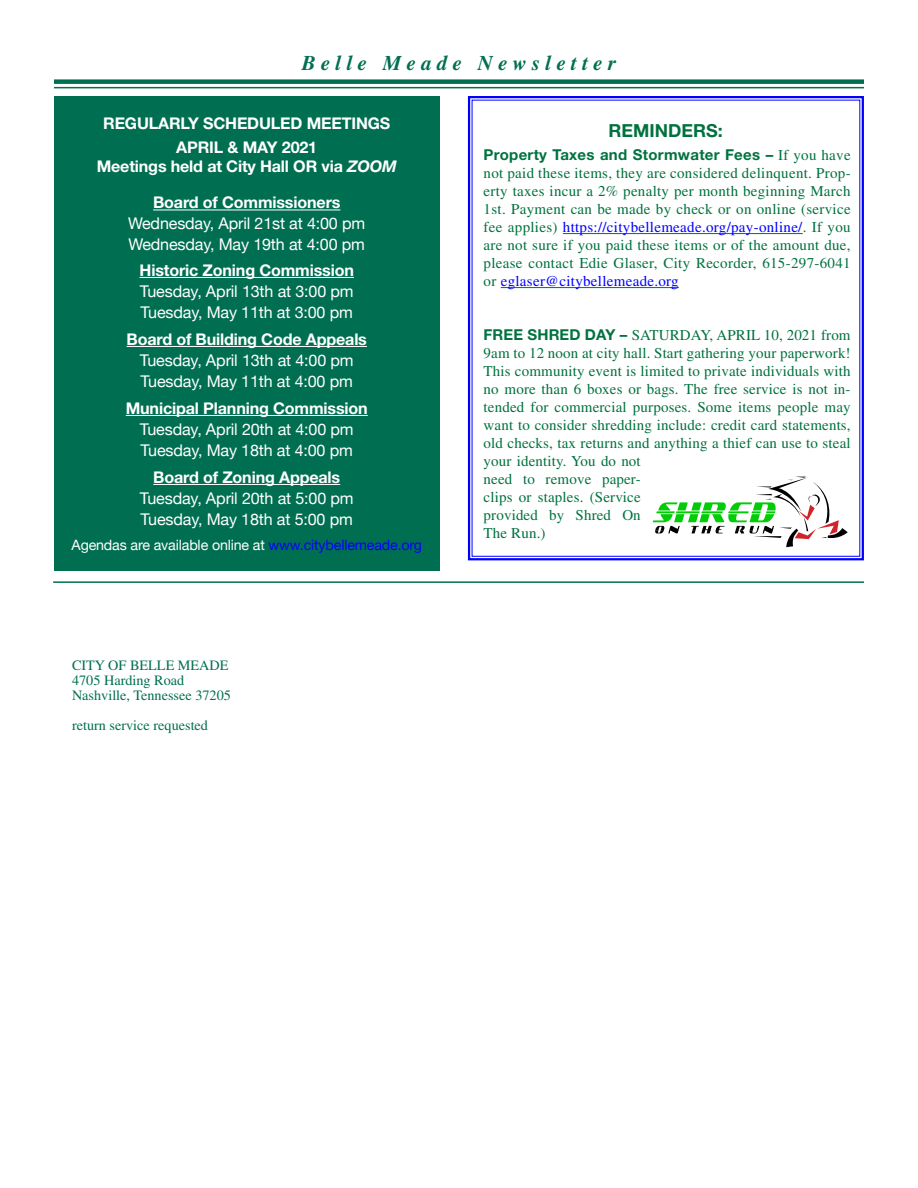
<style>
.page{position:relative;width:918px;height:1188px;background:#fff}
.page>*{position:absolute;margin:0;border:0;box-sizing:border-box;transform-origin:0 0}
.t1{font:italic 700 21px "Times";letter-spacing:.25em;color:#006f51}
.t2{font:700 18px "Helvetica Neue";color:#00723f}
.t3{font:16.2px/21px "Helvetica Neue";letter-spacing:-.01em;color:#fff}
.t4{font:700 16.2px/24px "Helvetica Neue";letter-spacing:-.01em;color:#fff;text-align:center}
.t5{font:15px/18px "Times";letter-spacing:.01em;color:#00723f;text-align:justify}
.t6{font:700 15px "Helvetica Neue";letter-spacing:.02em;color:#00723f}
.t7{font:14.25px/15px "Times";color:#006f51}
.t8{font:14.25px "Helvetica Neue";letter-spacing:-.01em;color:#fff}
.s1{font-style:italic}
.s2{color:#00f}
.s3{font-family:"Times";font-weight:400}
.s4{font-family:"Helvetica Neue";font-weight:700}
</style>
<div class="page">
<svg style="left:467px;top:96px;width:397px;height:465px"></svg>
<div style="left:54px;top:79px;width:810px;height:5px;background:#006f51"></div>
<hr style="left:54px;top:87px;width:810px;height:1px;background:#006f51">
<hr style="left:53px;top:581px;width:811px;height:2px;background:#006f51">
<div style="left:54px;top:96px;width:386px;height:475px;background:#006f51"></div>
<hr style="left:153px;top:210px;width:187px;height:1px;background:#fff">
<hr style="left:140px;top:277px;width:214px;height:1px;background:#fff">
<hr style="left:127px;top:346px;width:240px;height:1px;background:#fff">
<hr style="left:126px;top:415px;width:242px;height:1px;background:#fff">
<hr style="left:153px;top:484px;width:187px;height:1px;background:#fff">
<hr style="left:563px;top:233px;width:240px;height:1px;background:#006f51">
<hr style="left:501px;top:287px;width:178px;height:1px;background:#006f51">
<svg style="left:653px;top:477px;width:195px;height:70px"></svg>
<h1 class="t1" style="left:302px;top:51px;width:316px">Belle Meade Newsletter</h1>
<p class="t4" style="left:103px;top:111px;width:289px">REGULARLY SCHEDULED MEETINGS<br>APRIL &amp; MAY 2021</p>
<p class="t4" style="left:97px;top:154px;width:302px">Meetings held at City Hall OR via <span class="s1">ZOOM</span></p>
<p class="t4" style="left:153px;top:190px;width:189px">Board of Commissioners</p>
<p class="t3" style="left:128px;top:214px;width:238px">Wednesday, April 21st at 4:00 pm<br>Wednesday, May 19th at 4:00 pm</p>
<p class="t4" style="left:140px;top:258px;width:216px">Historic Zoning Commission</p>
<p class="t3" style="left:140px;top:282px;width:215px">Tuesday, April 13th at 3:00 pm<br>Tuesday, May 11th at 3:00 pm</p>
<p class="t4" style="left:127px;top:327px;width:242px">Board of Building Code Appeals</p>
<p class="t3" style="left:140px;top:350px;width:215px">Tuesday, April 13th at 4:00 pm<br>Tuesday, May 11th at 4:00 pm</p>
<p class="t4" style="left:126px;top:396px;width:243px">Municipal Planning Commission</p>
<p class="t3" style="left:140px;top:419px;width:215px">Tuesday, April 20th at 4:00 pm<br>Tuesday, May 18th at 4:00 pm</p>
<p class="t4" style="left:153px;top:465px;width:188px">Board of Zoning Appeals</p>
<p class="t3" style="left:140px;top:488px;width:215px">Tuesday, April 20th at 5:00 pm<br>Tuesday, May 18th at 5:00 pm</p>
<p class="t8" style="left:72px;top:535px;width:352px">Agendas are available online at <span class="s2">www.citybellemeade.org</span></p>
<p class="t7" style="left:72px;top:658px;width:161px">CITY OF BELLE MEADE<br>4705 Harding Road<br>Nashville, Tennessee 37205</p>
<p class="t7" style="left:72px;top:718px;width:138px">return service requested</p>
<p class="t2" style="left:608px;top:119px;width:116px">REMINDERS:</p>
<p class="t6" style="left:484px;top:145px;width:369px">Property Taxes and Stormwater Fees – <span class="s3">If you have</span></p>
<p class="t5" style="left:484px;top:164px;width:369px">not paid these items, they are considered delinquent. Prop&shy;erty taxes incur a 2% penalty per month beginning March 1st. Payment can be made by check or on online (service fee applies) <span class="s2">https://citybellemeade.org/pay-online/</span>. If you are not sure if you paid these items or of the amount due, please contact Edie Glaser, City Recorder, 615-297-6041 or <span class="s2">eglaser@citybellemeade.org</span></p>
<p class="t5" style="left:484px;top:326px;width:369px;text-align:left"><span class="s4">FREE SHRED DAY –</span> SATURDAY, APRIL 10, 2021 from 9am to 12 noon at city hall. Start gathering your paperwork!<br>This community event is limited to private individuals with no more than 6 boxes or bags. The free service is not in&shy;tended for commercial purposes. Some items people may want to consider shredding include: credit card statements, old checks, tax returns and anything a thief can use to steal your identity. You do not<br>need to remove paper-<br>clips or staples. (Service<br>provided by Shred On<br>The Run.)</p>
</div>
